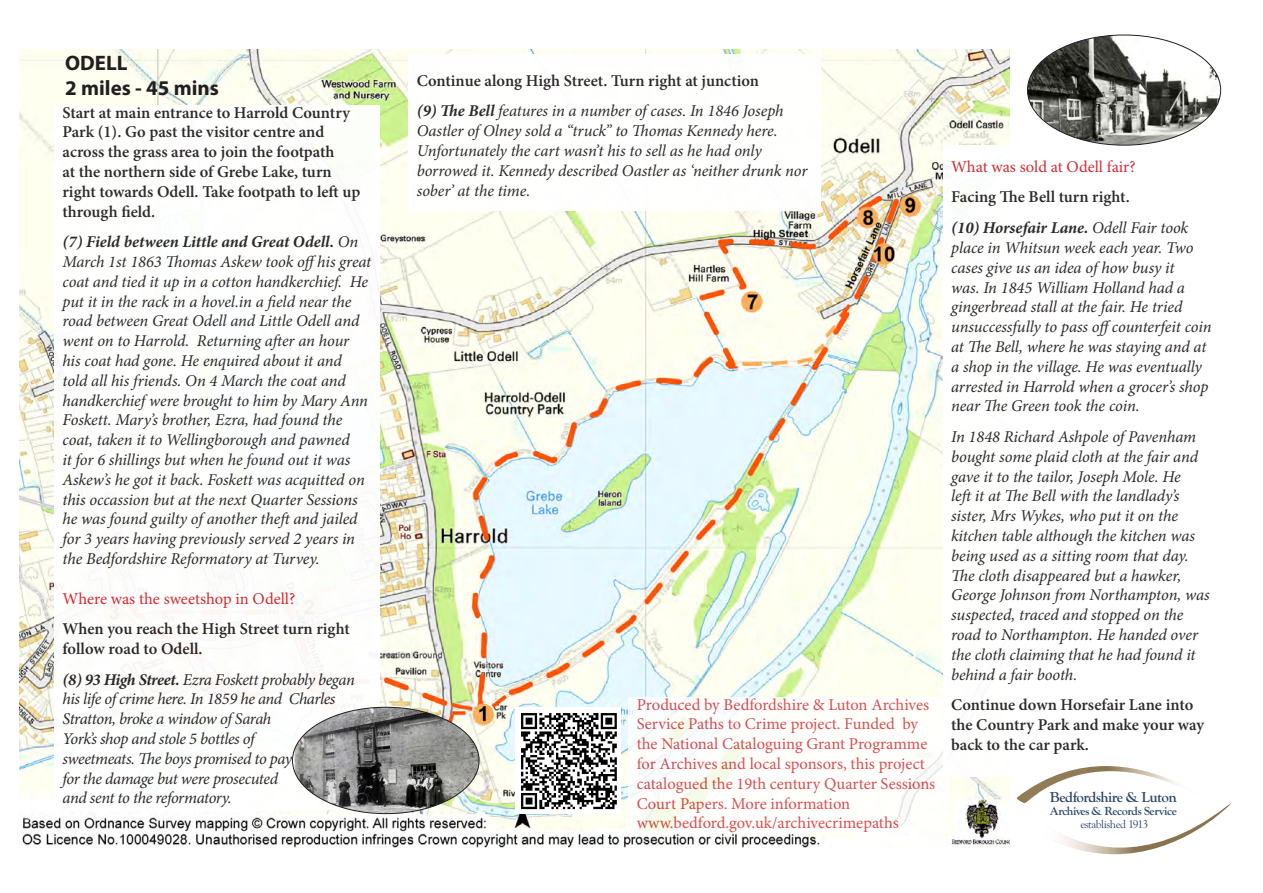
<style>
.page{position:relative;width:1263px;height:893px;background:#fff}
.page>*{position:absolute;margin:0;border:0;box-sizing:border-box;transform-origin:0 0}
.t1{font:700 21px "Myriad Pro";color:#231f20}
.t2{font:italic 16.5px/19.8px "Minion Pro";letter-spacing:-.01em;color:#231f20}
.t3{font:600 16.5px/19.8px "Minion Pro";color:#231f20}
.t4{font:16.5px/19.8px "Minion Pro";color:#d1232a}
.t5{font:italic 16.5px/19.8px "Minion Pro";letter-spacing:-.03em;color:#231f20}
.t6{font:700 14.85px "Goudy Old Style T";letter-spacing:-.04em;color:#2b446d}
.t7{font:700 12.15px "Goudy Old Style T";letter-spacing:-.035em;color:#2b446d}
.t8{font:11.55px "Goudy Old Style T";letter-spacing:-.035em;color:#2b446d}
.s1{font-weight:700}
.s2{font-weight:700;font-style:italic}
.s3{font-weight:400;font-style:italic}
</style>
<div class="page">
<img style="left:20px;top:49px;width:989px;height:799px">
<div style="left:54px;top:106px;width:326px;height:704px;background:#fff"></div>
<div style="left:408px;top:54px;width:413px;height:156px;background:#fff"></div>
<div style="left:943px;top:146px;width:281px;height:631px;background:#fff"></div>
<img style="left:295px;top:707px;width:184px;height:107px">
<img style="left:1027px;top:35px;width:194px;height:110px">
<img style="left:515px;top:707px;width:105px;height:106px">
<img style="left:1016px;top:766px;width:165px;height:37px">
<img style="left:1058px;top:803px;width:173px;height:51px">
<div style="left:628px;top:698px;width:320px;height:135px;background:#fff"></div>
<p class="t1" style="left:65px;top:49px;width:64px">ODELL</p>
<p class="t1" style="left:65px;top:74px;width:155px">2 miles - 45 mins</p>
<p class="t3" style="left:63px;top:102px;width:299px">Start at main entrance to Harrold Country Park (1). Go past the visitor centre and across the grass area to join the footpath<br>at the northern side of Grebe Lake, turn right towards Odell. Take footpath to left up through field.</p>
<p class="t2" style="left:63px;top:232px;width:310px"><span class="s1">(7) Field between Little and Great Odell.</span> On March 1st 1863 Thomas Askew took offhis great coat and tied it up in a cotton handkerchief. He put it in the rack in a hovel.in a field near the road between Great Odell and Little Odell and went on to Harrold. Returning after an hour his coat had gone. He enquired about it and<br>told all his friends. On 4 March the coat and handkerchief were brought to him by Mary Ann Foskett. Mary’s brother, Ezra, had found the coat, taken it to Wellingborough and pawned<br>it for 6 shillings but when he found out it was Askew’s he got it back. Foskett was acquitted on this occassion but at the next Quarter Sessions he was found guilty of another theft and jailed for 3 years having previously served 2 years in the Bedfordshire Reformatory at Turvey.</p>
<p class="t4" style="left:63px;top:589px;width:234px">Where was the sweetshop in Odell?</p>
<p class="t3" style="left:63px;top:619px;width:289px">When you reach the High Street turn right follow road to Odell.</p>
<p class="t5" style="left:63px;top:669px;width:294px"><span class="s1">(8) 93 High Street.</span> Ezra Foskett probably began his life of crime here. In 1859 he and Charles Stratton, broke a window of Sarah<br>York’s shop and stole 5 bottles of<br>sweetmeats. The boys promised to pay<br>for the damage but were prosecuted<br>and sent to the reformatory.</p>
<p class="t3" style="left:417px;top:65px;width:368px;line-height:30.6px">Continue along High Street. Turn right at junction<br><span class="s2">(9) The Bell</span> <span class="s3">features in a number of cases. In 1846 Joseph</span></p>
<p class="t2" style="left:417px;top:121px;width:392px">Oastler of Olney sold a “truck” to Thomas Kennedy here.<br>Unfortunately the cart wasn’t his to sell as he had only borrowed it. Kennedy described Oastler as ‘neither drunk nor sober’ at the time.</p>
<p class="t4" style="left:637px;top:694px;width:300px">Produced by Bedfordshire &amp; Luton Archives Service Paths to Crime project. Funded by the National Cataloguing Grant Programme for Archives and local sponsors, this project catalogued the 19th century Quarter Sessions Court Papers. More information www.bedford.gov.uk/archivecrimepaths</p>
<p class="t4" style="left:951px;top:157px;width:186px">What was sold at Odell fair?</p>
<p class="t3" style="left:951px;top:182px;width:239px;line-height:30.6px">Facing The Bell turn right.<br><span class="s2">(10) Horsefair Lane.</span> <span class="s3">Odell Fair took</span></p>
<p class="t2" style="left:951px;top:238px;width:262px">place in Whitsun week each year. Two cases give us an idea of how busy it<br>was. In 1845 William Holland had a gingerbread stall at the fair. He tried unsuccessfully to pass offcounterfeit coin at The Bell, where he was staying and at a shop in the village. He was eventually arrested in Harrold when a grocer’s shop near The Green took the coin.</p>
<p class="t2" style="left:951px;top:427px;width:260px">In 1848 Richard Ashpole of Pavenham bought some plaid cloth at the fair and gave it to the tailor, Joseph Mole. He<br>left it at The Bell with the landlady’s sister, Mrs Wykes, who put it on the kitchen table although the kitchen was being used as a sitting room that day.<br>The cloth disappeared but a hawker, George Johnson from Northampton, was suspected, traced and stopped on the road to Northampton. He handed over the cloth claiming that he had found it behind a fair booth.</p>
<p class="t3" style="left:951px;top:695px;width:254px">Continue down Horsefair Lane into the Country Park and make your way back to the car park.</p>
<p class="t6" style="left:1050px;top:789px;width:129px">Bedfordshire &amp; Luton</p>
<p class="t8" style="left:1080px;top:818px;width:69px">established 1913</p>
<p class="t7" style="left:1050px;top:804px;width:128px">Archives &amp; Records Service</p>
</div>
